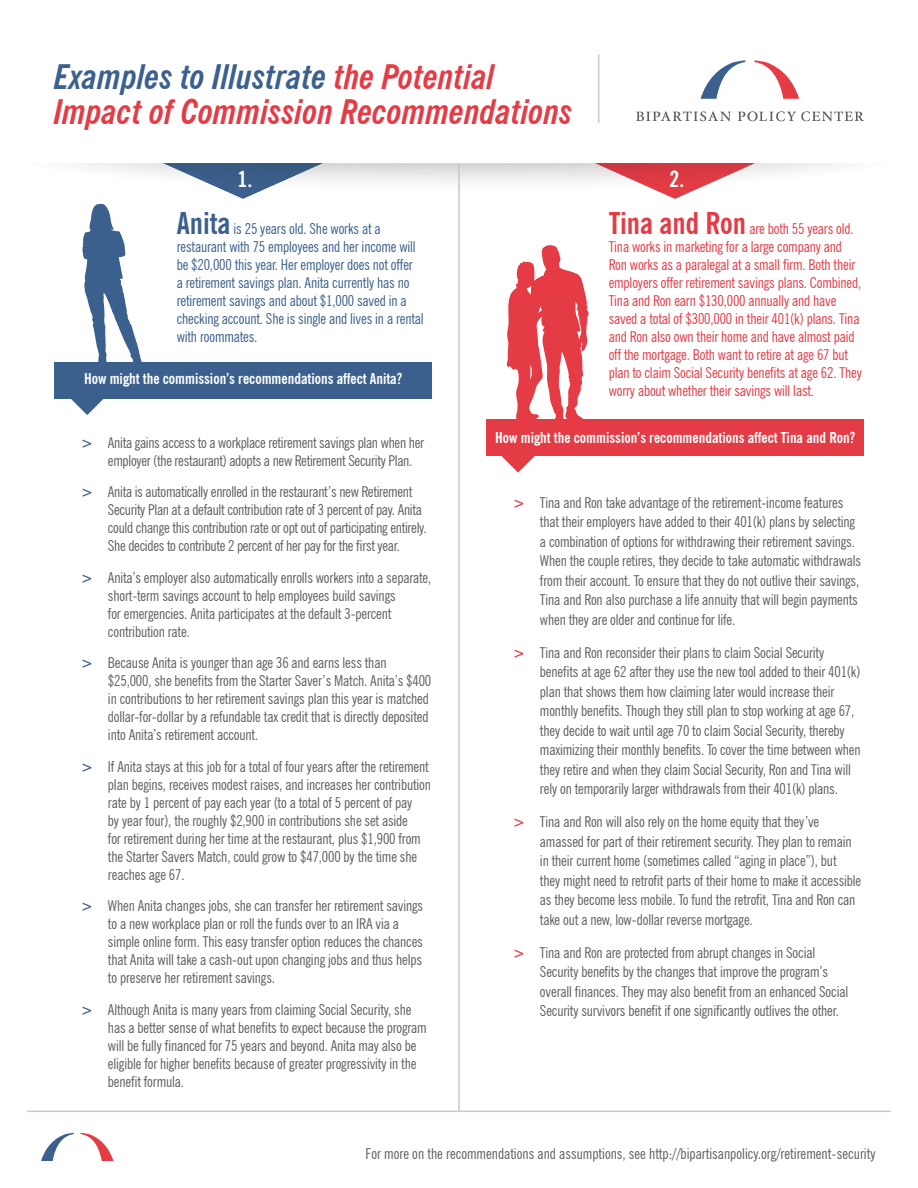
<style>
.page{position:relative;width:918px;height:1188px;background:#fff}
.page>*{position:absolute;margin:0;border:0;box-sizing:border-box;transform-origin:0 0}
.t1{font:italic 700 condensed 34.5px/34.5px "News Gothic BT";color:#e43b45}
.t2{font:700 condensed 22.5px "News Gothic BT";color:#fff}
.t3{font:condensed 15px/18px "News Gothic BT";letter-spacing:-.01em;color:#5f5f62}
.t4{font:condensed 15px/18px "News Gothic BT";letter-spacing:-.01em;color:#e43b45}
.t5{font:condensed 15px/18px "News Gothic BT";letter-spacing:-.01em;color:#3b608d}
.t6{font:700 condensed 15px "News Gothic BT";color:#fff}
.s1{color:#3b608d}
.s2{font-weight:700;font-size:30px}
.s3{font-weight:700;color:#3b608d}
.s4{font-weight:700;color:#e43b45}
</style>
<div class="page">
<img style="left:163px;top:163px;width:160px;height:36px">
<img style="left:595px;top:163px;width:160px;height:36px">
<div style="left:486px;top:420px;width:378px;height:36px;background:#e43b45"></div>
<svg style="left:82px;top:204px;width:60px;height:158px"></svg>
<div style="left:54px;top:362px;width:378px;height:36px;background:#3b608d"></div>
<svg style="left:636px;top:111px;width:95px;height:11px"></svg>
<svg style="left:738px;top:111px;width:126px;height:11px"></svg>
<svg style="left:754px;top:60px;width:45px;height:39px"></svg>
<svg style="left:701px;top:60px;width:44px;height:39px"></svg>
<hr style="left:458px;top:163px;width:2px;height:949px;background:#c7c8ca">
<hr style="left:598px;top:55px;width:1px;height:68px;background:#c7c8ca">
<hr style="left:27px;top:1111px;width:864px;height:1px;background:#c7c8ca">
<svg style="left:81px;top:1133px;width:32px;height:28px"></svg>
<svg style="left:41px;top:1133px;width:33px;height:28px"></svg>
<svg style="left:506px;top:245px;width:84px;height:175px"></svg>
<svg style="left:70px;top:398px;width:34px;height:17px"></svg>
<svg style="left:501px;top:456px;width:34px;height:17px"></svg>
<h1 class="t1" style="left:54px;top:60px;width:520px"><span class="s1">Examples to Illustrate</span> the Potential<br>Impact of Commission Recommendations</h1>
<h2 class="t2" style="left:238px;top:165px;width:16px">1.</h2>
<h2 class="t2" style="left:670px;top:165px;width:16px">2.</h2>
<p class="t5" style="left:177px;top:220px;width:249px"><span class="s2">Anita</span> is 25 years old. She works at a restaurant with 75 employees and her income will be $20,000 this year. Her employer does not offer<br>a retirement savings plan. Anita currently has no retirement savings and about $1,000 saved in a checking account. She is single and lives in a rental with roommates.</p>
<p class="t6" style="left:84px;top:369px;width:319px">How might the commission’s recommendations affect Anita?</p>
<p class="t3" style="left:108px;top:433px;width:318px;text-indent:-27px"><span class="s3">&gt;</span> Anita gains access to a workplace retirement savings plan when her employer (the restaurant) adopts a new Retirement Security Plan.</p>
<p class="t3" style="left:108px;top:483px;width:320px;text-indent:-27px"><span class="s3">&gt;</span> Anita is automatically enrolled in the restaurant’s new Retirement Security Plan at a default contribution rate of 3 percent of pay. Anita could change this contribution rate or opt out of participating entirely.<br>She decides to contribute 2 percent of her pay for the first year.</p>
<p class="t3" style="left:108px;top:568px;width:325px;text-indent:-27px"><span class="s3">&gt;</span> Anita’s employer also automatically enrolls workers into a separate, short-term savings account to help employees build savings<br>for emergencies. Anita participates at the default 3-percent contribution rate.</p>
<p class="t3" style="left:108px;top:654px;width:325px;text-indent:-27px"><span class="s3">&gt;</span> Because Anita is younger than age 36 and earns less than $25,000, she benefits from the Starter Saver’s Match. Anita’s $400 in contributions to her retirement savings plan this year is matched dollar-for-dollar by a refundable tax credit that is directly deposited into Anita’s retirement account.</p>
<p class="t3" style="left:108px;top:757px;width:324px;text-indent:-27px"><span class="s3">&gt;</span> If Anita stays at this job for a total of four years after the retirement plan begins, receives modest raises, and increases her contribution rate by 1 percent of pay each year (to a total of 5 percent of pay<br>by year four), the roughly $2,900 in contributions she set aside<br>for retirement during her time at the restaurant, plus $1,900 from the Starter Savers Match, could grow to $47,000 by the time she reaches age 67.</p>
<p class="t3" style="left:108px;top:897px;width:317px;text-indent:-27px"><span class="s3">&gt;</span> When Anita changes jobs, she can transfer her retirement savings to a new workplace plan or roll the funds over to an IRA via a simple online form. This easy transfer option reduces the chances that Anita will take a cash-out upon changing jobs and thus helps to preserve her retirement savings.</p>
<p class="t3" style="left:108px;top:1000px;width:320px;text-indent:-27px"><span class="s3">&gt;</span> Although Anita is many years from claiming Social Security, she has a better sense of what benefits to expect because the program will be fully financed for 75 years and beyond. Anita may also be eligible for higher benefits because of greater progressivity in the benefit formula.</p>
<p class="t4" style="left:609px;top:220px;width:255px"><span class="s2">Tina and Ron</span> are both 55 years old.<br>Tina works in marketing for a large company and Ron works as a paralegal at a small firm. Both their employers offer retirement savings plans. Combined, Tina and Ron earn $130,000 annually and have saved a total of $300,000 in their 401(k) plans. Tina and Ron also own their home and have almost paid off the mortgage. Both want to retire at age 67 but plan to claim Social Security benefits at age 62. They worry about whether their savings will last.</p>
<p class="t6" style="left:495px;top:429px;width:361px">How might the commission’s recommendations affect Tina and Ron?</p>
<p class="t3" style="left:540px;top:492px;width:323px;line-height:19.5px;text-indent:-27px"><span class="s4">&gt;</span> Tina and Ron take advantage of the retirement-income features that their employers have added to their 401(k) plans by selecting a combination of options for withdrawing their retirement savings.<br>When the couple retires, they decide to take automatic withdrawals from their account. To ensure that they do not outlive their savings, Tina and Ron also purchase a life annuity that will begin payments when they are older and continue for life.</p>
<p class="t3" style="left:540px;top:642px;width:322px;line-height:19.5px;text-indent:-27px"><span class="s4">&gt;</span> Tina and Ron reconsider their plans to claim Social Security benefits at age 62 after they use the new tool added to their 401(k) plan that shows them how claiming later would increase their monthly benefits. Though they still plan to stop working at age 67, they decide to wait until age 70 to claim Social Security, thereby maximizing their monthly benefits. To cover the time between when they retire and when they claim Social Security, Ron and Tina will rely on temporarily larger withdrawals from their 401(k) plans.</p>
<p class="t3" style="left:540px;top:812px;width:323px;line-height:19.5px;text-indent:-27px"><span class="s4">&gt;</span> Tina and Ron will also rely on the home equity that they’ve amassed for part of their retirement security. They plan to remain in their current home (sometimes called “aging in place”), but<br>they might need to retrofit parts of their home to make it accessible as they become less mobile. To fund the retrofit, Tina and Ron can take out a new, low-dollar reverse mortgage.</p>
<p class="t3" style="left:540px;top:942px;width:310px;line-height:19.5px;text-indent:-27px"><span class="s4">&gt;</span> Tina and Ron are protected from abrupt changes in Social Security benefits by the changes that improve the program’s overall finances. They may also benefit from an enhanced Social Security survivors benefit if one significantly outlives the other.</p>
<p class="t3" style="left:365px;top:1145px;width:512px">For more on the recommendations and assumptions, see http://bipartisanpolicy.org/retirement-security</p>
</div>
